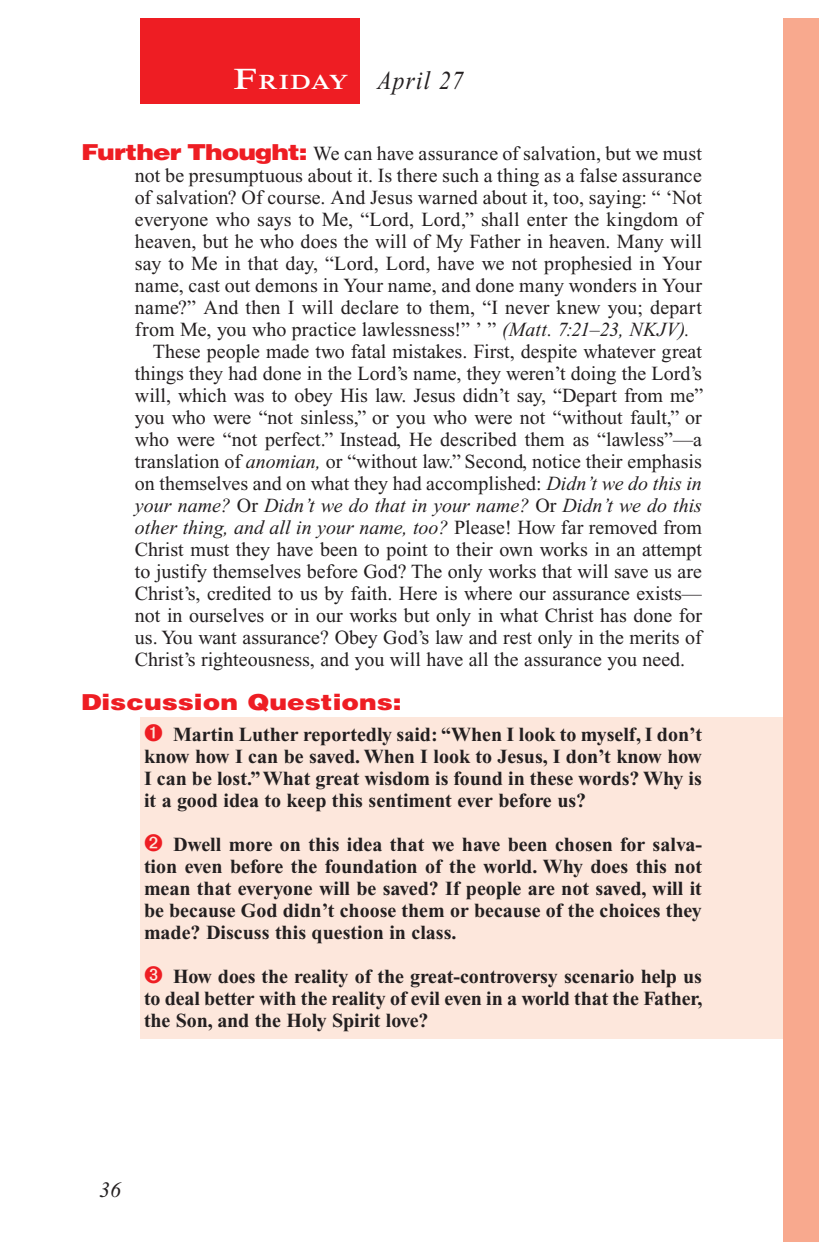
<style>
.page{position:relative;width:819px;height:1260px;background:#fff}
.page>*{position:absolute;margin:0;border:0;box-sizing:border-box;transform-origin:0 0}
.Lesson_Dates{font:italic 26px "Times New Roman PS Std";letter-spacing:.05em;color:#231f20;scale:.9 1}
.Question{font:900 22px "Helvetica LT Std";color:#ee1d23;scale:1.2 1}
.t1{font:italic 22px "Times New Roman PS Std";color:#231f20}
.Daily_Header{font:600 21px "Times NRMT Std";letter-spacing:.035em;color:#fff;scale:1.1 1}
.Body{font:20px/22px "Times New Roman PS Std";color:#231f20}
.Numbered_Bullet_List{font:700 20px/22px "Times New Roman PS Std";color:#231f20;text-align:justify}
.Question_NO_SB{font:20px/22px "Times New Roman PS Std";letter-spacing:.01em;color:#231f20;text-align:justify}
.s1{font-size:30px}
.s2{font-family:"Helvetica LT Std";font-weight:900;font-size:22px;color:#ee1d23}
.s3{font-style:italic}
</style>
<div class="page">
<div style="left:783px;top:18px;width:36px;height:1224px;background:#f8a98e"></div>
<div style="left:140px;top:18px;width:220px;height:86px;background:#ee1d23"></div>
<div style="left:141px;top:718px;width:642px;height:321px;background:#fde7dc"></div>
<p class="Daily_Header" style="left:234px;top:70px;width:106px"><span class="s1">F</span>riday</p>
<p class="Lesson_Dates" style="left:378px;top:66px;width:97px">April 27</p>
<p class="Question_NO_SB" style="left:135px;top:142px;width:571px;text-indent:-54px"><span class="s2">Further Thought:</span> We can have assurance of salvation, but we must not be presumptuous about it. Is there such a thing as a false assurance of salvation? Of course. And Jesus warned about it, too, saying: “ ‘Not everyone who says to Me, “Lord, Lord,” shall enter the kingdom of heaven, but he who does the will of My Father in heaven. Many will say to Me in that day, “Lord, Lord, have we not prophesied in Your name, cast out demons in Your name, and done many wonders in Your name?” And then I will declare to them, “I never knew you; depart from Me, you who practice lawlessness!” ’ ” <span class="s3">(Matt. 7:21–23, NKJV).</span></p>
<p class="Body" style="left:135px;top:340px;width:570px;text-indent:18px">These people made two fatal mistakes. First, despite whatever great things they had done in the Lord’s name, they weren’t doing the Lord’s will, which was to obey His law. Jesus didn’t say, “Depart from me” you who were “not sinless,” or you who were not “without fault,” or who were “not perfect.” Instead, He described them as “lawless”—a translation of <span class="s3">anomian,</span> or “without law.” Second, notice their emphasis on themselves and on what they had accomplished: <span class="s3">Didn’t we do this in your name?</span> Or <span class="s3">Didn’t we do that in your name?</span> Or <span class="s3">Didn’t we do this other thing, and all in your name, too?</span> Please! How far removed from Christ must they have been to point to their own works in an attempt to justify themselves before God? The only works that will save us are Christ’s, credited to us by faith. Here is where our assurance exists— not in ourselves or in our works but only in what Christ has done for us. You want assurance? Obey God’s law and rest only in the merits of Christ’s righteousness, and you will have all the assurance you need.</p>
<p class="Question" style="left:81px;top:688px;width:269px">Discussion Questions:</p>
<p class="Numbered_Bullet_List" style="left:144px;top:723px;width:560px;text-indent:29px">Martin Luther reportedly said: “When I look to myself, I don’t know how I can be saved. When I look to Jesus, I don’t know how I can be lost.” What great wisdom is found in these words? Why is it a good idea to keep this sentiment ever before us?</p>
<p class="Numbered_Bullet_List" style="left:144px;top:833px;width:560px;text-indent:29px">Dwell more on this idea that we have been chosen for salva&shy;tion even before the foundation of the world. Why does this not mean that everyone will be saved? If people are not saved, will it be because God didn’t choose them or because of the choices they made? Discuss this question in class.</p>
<p class="Numbered_Bullet_List" style="left:144px;top:965px;width:560px;text-indent:29px">How does the reality of the great-controversy scenario help us to deal better with the reality of evil even in a world that the Father, the Son, and the Holy Spirit love?</p>
<p class="t1" style="left:99px;top:1178px;width:23px">36</p>
</div>
